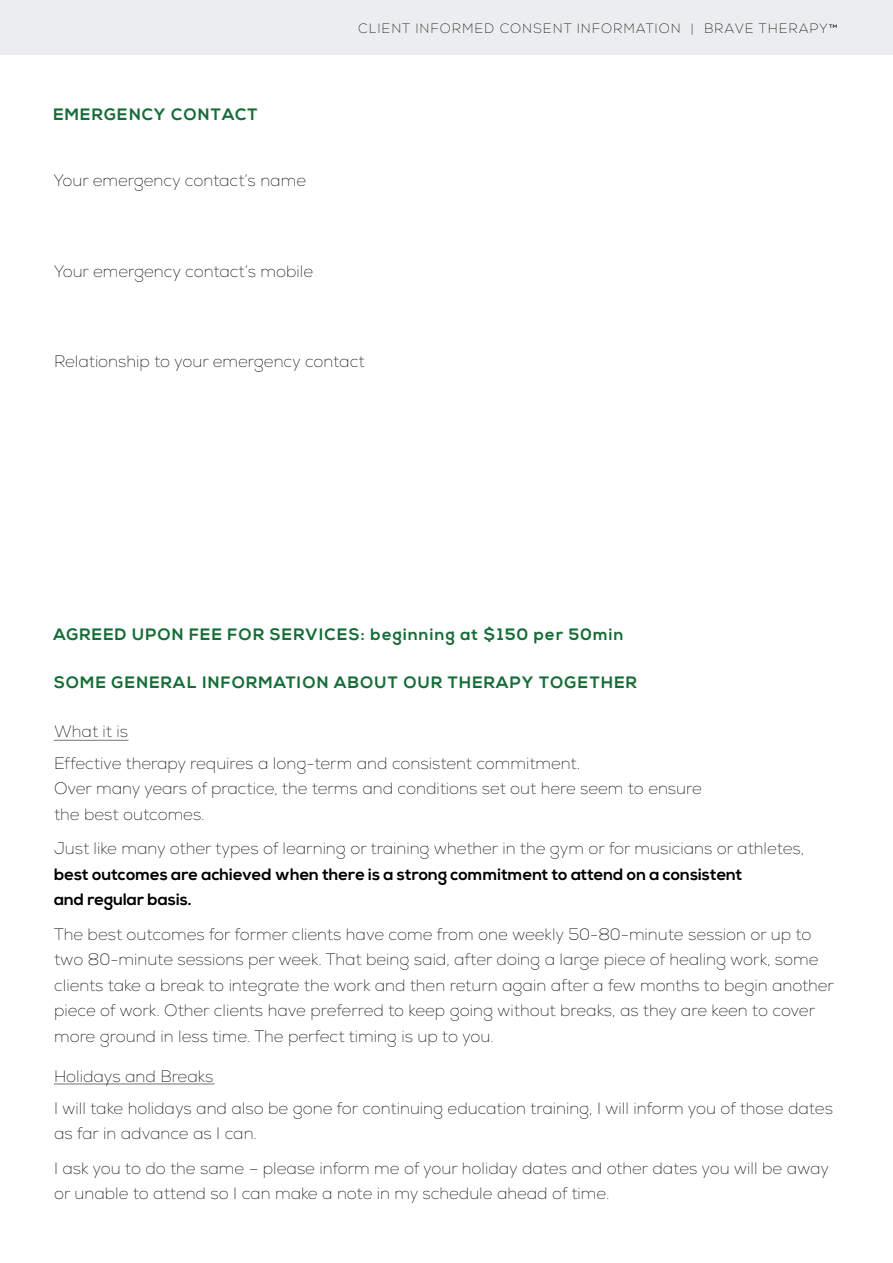
<style>
.page{position:relative;width:893px;height:1263px;background:#fff}
.page>*{position:absolute;margin:0;border:0;box-sizing:border-box;transform-origin:0 0}
.t1{font:100 16.5px/25.5px "Nexa";color:#000}
.t2{font:700 16.5px "Nexa";letter-spacing:.07em;color:#156c37}
.t3{font:700 16.5px/25.5px "Nexa";color:#000}
.t4{font:100 13.5px "Nexa";letter-spacing:.07em;color:#000}
.s1{font-weight:300;font-size:12px}
</style>
<div class="page">
<div style="left:0;top:0;width:893px;height:54px;background:#ecedee"></div>
<hr style="left:54px;top:740px;width:74px;height:1px;background:#000">
<hr style="left:54px;top:1083px;width:161px;height:1px;background:#000">
<p class="t2" style="left:53px;top:105px;width:206px">EMERGENCY CONTACT</p>
<p class="t1" style="left:54px;top:168px;width:254px">Your emergency contact’s name</p>
<p class="t1" style="left:54px;top:258px;width:261px">Your emergency contact’s mobile</p>
<p class="t4" style="left:358px;top:20px;width:481px">CLIENT INFORMED CONSENT INFORMATION | BRAVE THERAPY<span class="s1">™</span></p>
<p class="t1" style="left:54px;top:349px;width:312px">Relationship to your emergency contact</p>
<p class="t2" style="left:53px;top:625px;width:572px">AGREED UPON FEE FOR SERVICES: beginning at $150 per 50min</p>
<p class="t2" style="left:54px;top:673px;width:584px">SOME GENERAL INFORMATION ABOUT OUR THERAPY TOGETHER</p>
<p class="t1" style="left:54px;top:716px;width:528px;line-height:31.5px">What it is<br>Effective therapy requires a long-term and consistent commitment.</p>
<p class="t1" style="left:54px;top:776px;width:649px">Over many years of practice, the terms and conditions set out here seem to ensure the best outcomes.</p>
<p class="t1" style="left:54px;top:836px;width:751px">Just like many other types of learning or training whether in the gym or for musicians or athletes,</p>
<p class="t3" style="left:54px;top:862px;width:690px">best outcomes are achieved when there is a strong commitment to attend on a consistent and regular basis.</p>
<p class="t1" style="left:54px;top:922px;width:781px">The best outcomes for former clients have come from one weekly 50-80-minute session or up to two 80-minute sessions per week. That being said, after doing a large piece of healing work, some clients take a break to integrate the work and then return again after a few months to begin another piece of work. Other clients have preferred to keep going without breaks, as they are keen to cover more ground in less time. The perfect timing is up to you.</p>
<p class="t1" style="left:54px;top:1061px;width:780px;line-height:31.5px">Holidays and Breaks<br>I will take holidays and also be gone for continuing education training, I will inform you of those dates</p>
<p class="t1" style="left:54px;top:1117px;width:777px;line-height:34.5px">as far in advance as I can.<br>I ask you to do the same – please inform me of your holiday dates and other dates you will be away</p>
<p class="t1" style="left:54px;top:1181px;width:557px">or unable to attend so I can make a note in my schedule ahead of time.</p>
</div>
